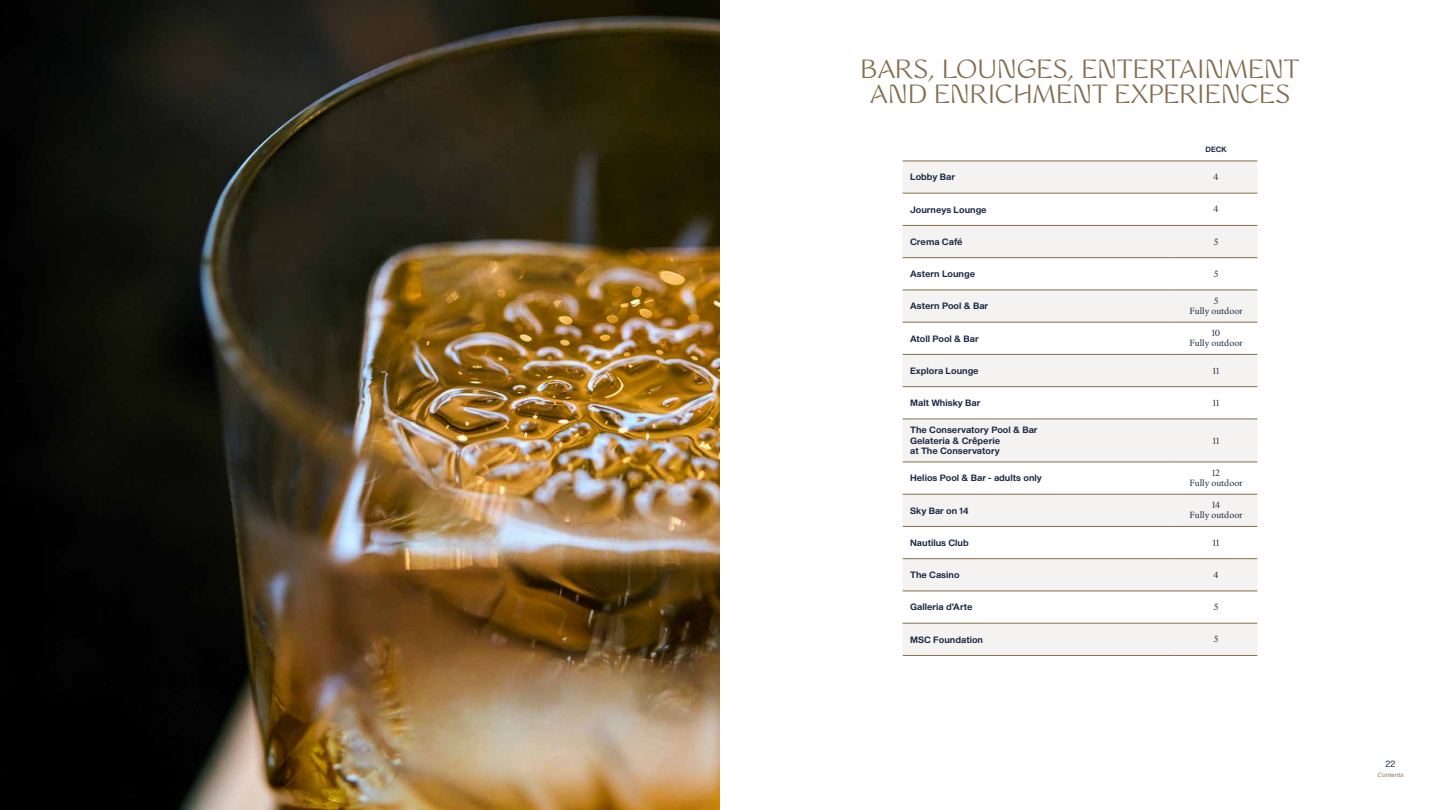
<style>
.page{position:relative;width:1440px;height:810px;background:#fff}
.page>*{position:absolute;margin:0;border:0;box-sizing:border-box;transform-origin:0 0}
.t1{font:24px/25.5px "WT Monarch Nova";color:#826d4e;text-align:center}
.t2{font:300 9px/10.8px "Shapiro 65";color:#1a2741}
.t3{font:9px "Shapiro 35 Feather";color:#1a2741}
.t4{font:8.25px/9.9px "Sang Bleu Republic";color:#1a2741;text-align:center}
.t5{font:300 7.5px "Shapiro 65";color:#1a2741}
.t6{font:6px "Shapiro 36 Inclined Text";color:#826d4e}
</style>
<div class="page">
<div style="left:903px;top:162px;width:354px;height:493px;background:#f4f3f1"></div>
<svg style="left:903px;top:194px;width:354px;height:429px"></svg>
<hr style="left:903px;top:193px;width:272px;height:1px;background:#826d4e">
<hr style="left:1175px;top:193px;width:82px;height:1px;background:#826d4e">
<hr style="left:903px;top:225px;width:272px;height:1px;background:#826d4e">
<hr style="left:1175px;top:225px;width:82px;height:1px;background:#826d4e">
<hr style="left:903px;top:257px;width:272px;height:1px;background:#826d4e">
<hr style="left:1175px;top:257px;width:82px;height:1px;background:#826d4e">
<hr style="left:903px;top:290px;width:272px;height:1px;background:#826d4e">
<hr style="left:1175px;top:290px;width:82px;height:1px;background:#826d4e">
<hr style="left:903px;top:322px;width:272px;height:1px;background:#826d4e">
<hr style="left:1175px;top:322px;width:82px;height:1px;background:#826d4e">
<hr style="left:903px;top:354px;width:272px;height:1px;background:#826d4e">
<hr style="left:1175px;top:354px;width:82px;height:1px;background:#826d4e">
<hr style="left:903px;top:386px;width:272px;height:1px;background:#826d4e">
<hr style="left:1175px;top:386px;width:82px;height:1px;background:#826d4e">
<hr style="left:903px;top:419px;width:272px;height:1px;background:#826d4e">
<hr style="left:1175px;top:419px;width:82px;height:1px;background:#826d4e">
<hr style="left:903px;top:655px;width:272px;height:1px;background:#826d4e">
<hr style="left:1175px;top:655px;width:82px;height:1px;background:#826d4e">
<hr style="left:903px;top:161px;width:272px;height:1px;background:#826d4e">
<hr style="left:1175px;top:161px;width:82px;height:1px;background:#826d4e">
<hr style="left:903px;top:462px;width:272px;height:1px;background:#826d4e">
<hr style="left:1175px;top:462px;width:82px;height:1px;background:#826d4e">
<hr style="left:903px;top:494px;width:272px;height:1px;background:#826d4e">
<hr style="left:1175px;top:494px;width:82px;height:1px;background:#826d4e">
<hr style="left:903px;top:559px;width:272px;height:1px;background:#826d4e">
<hr style="left:1175px;top:559px;width:82px;height:1px;background:#826d4e">
<hr style="left:903px;top:623px;width:272px;height:1px;background:#826d4e">
<hr style="left:1175px;top:623px;width:82px;height:1px;background:#826d4e">
<hr style="left:903px;top:591px;width:272px;height:1px;background:#826d4e">
<hr style="left:1175px;top:591px;width:82px;height:1px;background:#826d4e">
<hr style="left:903px;top:526px;width:272px;height:1px;background:#826d4e">
<hr style="left:1175px;top:526px;width:82px;height:1px;background:#826d4e">
<img style="left:0;top:0;width:720px;height:810px">
<h1 class="t1" style="left:861px;top:57px;width:440px">BARS, LOUNGES, ENTERTAINMENT<br>AND ENRICHMENT EXPERIENCES</h1>
<p class="t5" style="left:1205px;top:144px;width:23px">DECK</p>
<p class="t2" style="left:910px;top:172px;width:46px">Lobby Bar</p>
<p class="t4" style="left:1214px;top:172px;width:7px">4</p>
<p class="t2" style="left:910px;top:204px;width:78px">Journeys Lounge</p>
<p class="t4" style="left:1214px;top:205px;width:7px">4</p>
<p class="t2" style="left:910px;top:237px;width:54px">Crema Café</p>
<p class="t4" style="left:1214px;top:237px;width:6px">5</p>
<p class="t2" style="left:910px;top:269px;width:67px">Astern Lounge</p>
<p class="t4" style="left:1214px;top:269px;width:6px">5</p>
<p class="t2" style="left:910px;top:301px;width:80px">Astern Pool &amp; Bar</p>
<p class="t4" style="left:1190px;top:296px;width:55px">5<br>Fully outdoor</p>
<p class="t2" style="left:910px;top:333px;width:70px">Atoll Pool &amp; Bar</p>
<p class="t4" style="left:1190px;top:329px;width:55px">10<br>Fully outdoor</p>
<p class="t2" style="left:910px;top:366px;width:70px">Explora Lounge</p>
<p class="t4" style="left:1213px;top:366px;width:8px">11</p>
<p class="t2" style="left:910px;top:398px;width:72px">Malt Whisky Bar</p>
<p class="t4" style="left:1213px;top:398px;width:8px">11</p>
<p class="t2" style="left:910px;top:425px;width:129px">The Conservatory Pool &amp; Bar<br>Gelateria &amp; Crêperie<br>at The Conservatory</p>
<p class="t4" style="left:1213px;top:436px;width:8px">11</p>
<p class="t2" style="left:910px;top:473px;width:133px">Helios Pool &amp; Bar - adults only</p>
<p class="t4" style="left:1190px;top:468px;width:55px">12<br>Fully outdoor</p>
<p class="t2" style="left:910px;top:505px;width:60px">Sky Bar on 14</p>
<p class="t4" style="left:1190px;top:501px;width:55px">14<br>Fully outdoor</p>
<p class="t2" style="left:910px;top:538px;width:60px">Nautilus Club</p>
<p class="t4" style="left:1213px;top:538px;width:8px">11</p>
<p class="t2" style="left:910px;top:570px;width:51px">The Casino</p>
<p class="t4" style="left:1214px;top:570px;width:7px">4</p>
<p class="t2" style="left:910px;top:602px;width:64px">Galleria d’Arte</p>
<p class="t4" style="left:1214px;top:602px;width:6px">5</p>
<p class="t2" style="left:910px;top:634px;width:74px">MSC Foundation</p>
<p class="t4" style="left:1214px;top:635px;width:6px">5</p>
<p class="t3" style="left:1386px;top:757px;width:11px">22</p>
<p class="t6" style="left:1378px;top:771px;width:28px">Contents</p>
</div>
